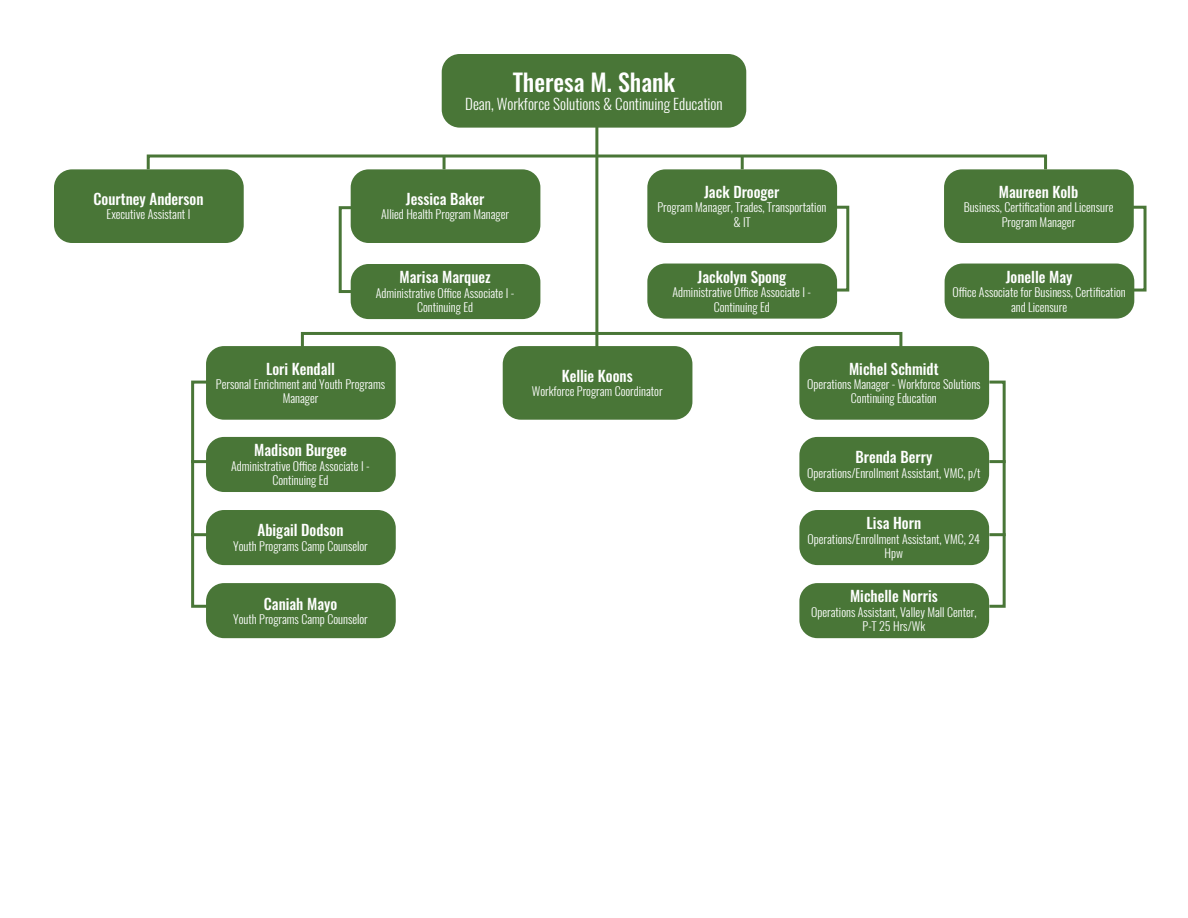
<style>
.page{position:relative;width:1188px;height:918px;background:#fff}
.page>*{position:absolute;margin:0;border:0;box-sizing:border-box;transform-origin:0 0}
.t1{font:500 24px "Oswald";color:#fff}
.t2{font:500 15px "Oswald";color:#fff}
.t3{font:300 15px "Oswald";color:#fff}
.t4{font:300 12px/14.4px "Oswald";color:#fff;text-align:center}
</style>
<div class="page">
<div style="left:988px;top:381px;width:18px;height:227px;border:3px solid #497637"></div>
<hr style="left:989px;top:460px;width:17px;height:3px;background:#497637">
<hr style="left:989px;top:533px;width:17px;height:3px;background:#497637">
<div style="left:191px;top:381px;width:18px;height:227px;border:3px solid #497637"></div>
<hr style="left:191px;top:460px;width:16px;height:3px;background:#497637">
<hr style="left:191px;top:533px;width:16px;height:3px;background:#497637">
<hr style="left:595px;top:105px;width:3px;height:252px;background:#497637">
<div style="left:442px;top:54px;width:304px;height:74px;background:#497637;border-radius:18px"></div>
<div style="left:147px;top:155px;width:900px;height:16px;border:3px solid #497637"></div>
<div style="left:301px;top:332px;width:601px;height:16px;border:3px solid #497637"></div>
<svg style="left:443px;top:156px;width:3px;height:13px"></svg>
<div style="left:351px;top:169px;width:189px;height:74px;background:#497637;border-radius:18px"></div>
<div style="left:351px;top:264px;width:189px;height:55px;background:#497637;border-radius:18px"></div>
<div style="left:339px;top:206px;width:18px;height:87px;border:3px solid #497637"></div>
<div style="left:54px;top:169px;width:190px;height:74px;background:#497637;border-radius:18px"></div>
<div style="left:944px;top:169px;width:190px;height:74px;background:#497637;border-radius:18px"></div>
<div style="left:503px;top:346px;width:189px;height:74px;background:#497637;border-radius:18px"></div>
<div style="left:799px;top:346px;width:190px;height:74px;background:#497637;border-radius:18px"></div>
<svg style="left:741px;top:156px;width:3px;height:13px"></svg>
<div style="left:647px;top:169px;width:190px;height:74px;background:#497637;border-radius:18px"></div>
<div style="left:206px;top:346px;width:190px;height:74px;background:#497637;border-radius:18px"></div>
<div style="left:647px;top:264px;width:190px;height:55px;background:#497637;border-radius:18px"></div>
<div style="left:945px;top:264px;width:189px;height:55px;background:#497637;border-radius:18px"></div>
<div style="left:831px;top:206px;width:18px;height:86px;border:3px solid #497637"></div>
<div style="left:1129px;top:206px;width:18px;height:86px;border:3px solid #497637"></div>
<div style="left:206px;top:437px;width:190px;height:55px;background:#497637;border-radius:18px"></div>
<div style="left:799px;top:437px;width:190px;height:55px;background:#497637;border-radius:18px"></div>
<div style="left:206px;top:510px;width:190px;height:55px;background:#497637;border-radius:18px"></div>
<div style="left:206px;top:583px;width:190px;height:55px;background:#497637;border-radius:18px"></div>
<div style="left:799px;top:510px;width:190px;height:55px;background:#497637;border-radius:18px"></div>
<div style="left:799px;top:583px;width:190px;height:55px;background:#497637;border-radius:18px"></div>
<h1 class="t1" style="left:513px;top:69px;width:164px">Theresa M. Shank</h1>
<p class="t3" style="left:465px;top:93px;width:259px">Dean, Workforce Solutions &amp; Continuing Education</p>
<p class="t2" style="left:93px;top:191px;width:112px">Courtney Anderson</p>
<p class="t4" style="left:107px;top:207px;width:85px">Executive Assistant I</p>
<p class="t2" style="left:406px;top:191px;width:80px">Jessica Baker</p>
<p class="t4" style="left:381px;top:207px;width:129px">Allied Health Program Manager</p>
<p class="t2" style="left:400px;top:269px;width:93px">Marisa Marquez</p>
<p class="t4" style="left:376px;top:286px;width:140px">Administrative Office Associate I -<br>Continuing Ed</p>
<p class="t2" style="left:704px;top:184px;width:77px">Jack Drooger</p>
<p class="t4" style="left:657px;top:200px;width:170px">Program Manager, Trades, Transportation &amp; IT</p>
<p class="t2" style="left:697px;top:269px;width:90px">Jackolyn Spong</p>
<p class="t4" style="left:673px;top:285px;width:140px">Administrative Office Associate I -<br>Continuing Ed</p>
<p class="t2" style="left:999px;top:184px;width:81px">Maureen Kolb</p>
<p class="t4" style="left:964px;top:200px;width:151px">Business, Certification and Licensure<br>Program Manager</p>
<p class="t2" style="left:1006px;top:269px;width:68px">Jonelle May</p>
<p class="t4" style="left:952px;top:285px;width:175px">Office Associate for Business, Certification and Licensure</p>
<p class="t2" style="left:266px;top:361px;width:71px">Lori Kendall</p>
<p class="t4" style="left:216px;top:377px;width:171px">Personal Enrichment and Youth Programs<br>Manager</p>
<p class="t2" style="left:254px;top:442px;width:94px">Madison Burgee</p>
<p class="t4" style="left:231px;top:459px;width:140px">Administrative Office Associate I -<br>Continuing Ed</p>
<p class="t2" style="left:258px;top:522px;width:87px">Abigail Dodson</p>
<p class="t4" style="left:233px;top:539px;width:136px">Youth Programs Camp Counselor</p>
<p class="t2" style="left:264px;top:596px;width:75px">Caniah Mayo</p>
<p class="t4" style="left:233px;top:612px;width:136px">Youth Programs Camp Counselor</p>
<p class="t2" style="left:562px;top:368px;width:73px">Kellie Koons</p>
<p class="t4" style="left:532px;top:384px;width:132px">Workforce Program Coordinator</p>
<p class="t2" style="left:849px;top:361px;width:91px">Michel Schmidt</p>
<p class="t4" style="left:807px;top:377px;width:175px">Operations Manager - Workforce Solutions<br>Continuing Education</p>
<p class="t2" style="left:855px;top:449px;width:78px">Brenda Berry</p>
<p class="t4" style="left:807px;top:466px;width:175px">Operations/Enrollment Assistant, VMC, p/t</p>
<p class="t2" style="left:867px;top:515px;width:56px">Lisa Horn</p>
<p class="t4" style="left:808px;top:532px;width:174px">Operations/Enrollment Assistant, VMC, 24<br>Hpw</p>
<p class="t2" style="left:850px;top:588px;width:89px">Michelle Norris</p>
<p class="t4" style="left:811px;top:605px;width:167px">Operations Assistant, Valley Mall Center,<br>P-T 25 Hrs/Wk</p>
</div>
